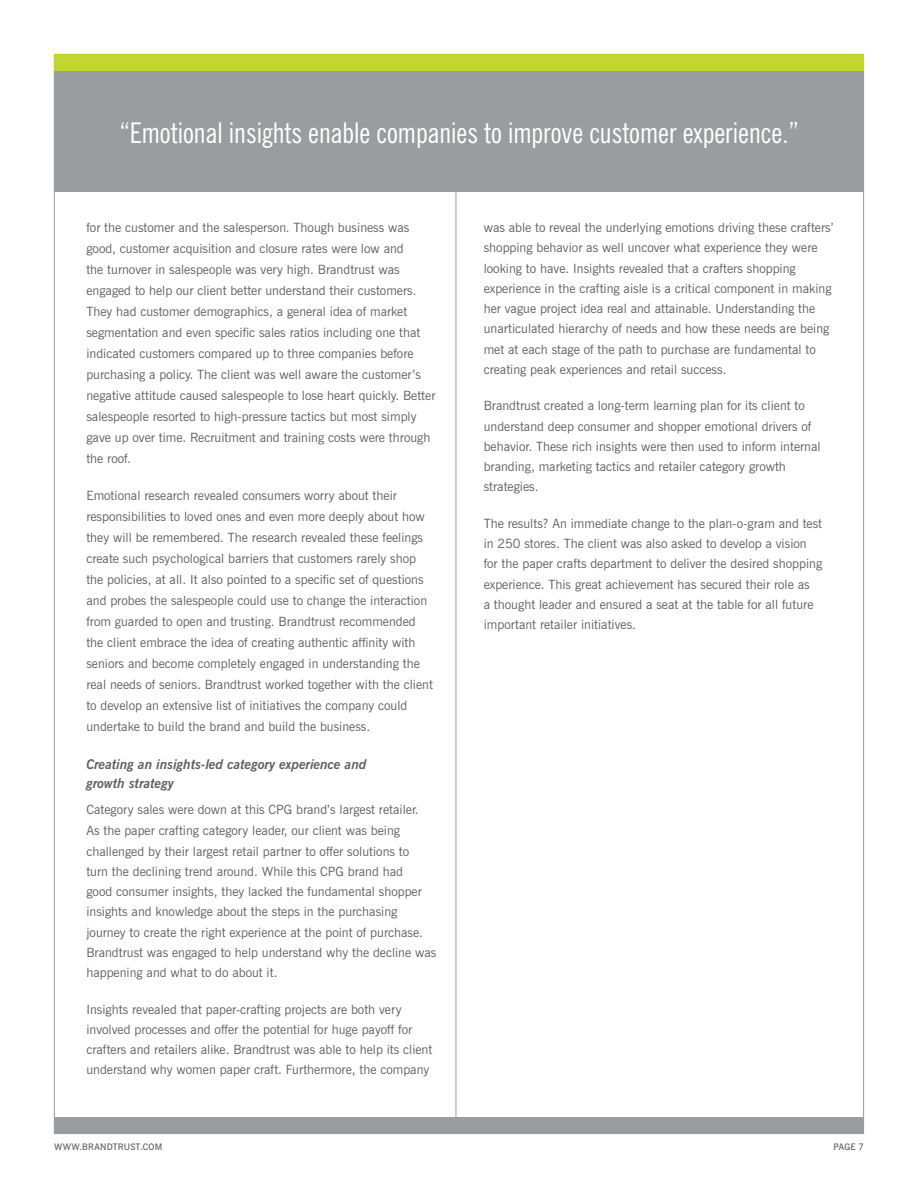
<style>
.page{position:relative;width:918px;height:1188px;background:#fff}
.page>*{position:absolute;margin:0;border:0;box-sizing:border-box;transform-origin:0 0}
.t1{font:condensed 28.5px "News Gothic BT";color:#fff}
.t2{font:italic 700 13.5px/19.5px "News Gothic BT";color:#5f5f62}
.t3{font:12.75px/21px "News Gothic BT";color:#5f5f62}
.t4{font:600 9px "News Gothic BT";letter-spacing:.015em;color:#5f5f62}
</style>
<div class="page">
<hr style="left:456px;top:165px;width:1px;height:957px;background:#9b9ca0">
<div style="left:54px;top:1117px;width:810px;height:17px;background:#9b9ca0"></div>
<div style="left:54px;top:71px;width:810px;height:121px;background:#9b9ca0"></div>
<div style="left:54px;top:54px;width:810px;height:17px;background:#c1d72f"></div>
<h1 class="t1" style="left:120px;top:115px;width:681px">“Emotional insights enable companies to improve customer experience.”</h1>
<p class="t3" style="left:86px;top:217px;width:351px">for the customer and the salesperson. Though business was good, customer acquisition and closure rates were low and<br>the turnover in salespeople was very high. Brandtrust was engaged to help our client better understand their customers.<br>They had customer demographics, a general idea of market segmentation and even specific sales ratios including one that indicated customers compared up to three companies before purchasing a policy. The client was well aware the customer’s negative attitude caused salespeople to lose heart quickly. Better salespeople resorted to high-pressure tactics but most simply gave up over time. Recruitment and training costs were through the roof.</p>
<p class="t3" style="left:86px;top:485px;width:348px">Emotional research revealed consumers worry about their responsibilities to loved ones and even more deeply about how they will be remembered. The research revealed these feelings create such psychological barriers that customers rarely shop the policies, at all. It also pointed to a specific set of questions and probes the salespeople could use to change the interaction from guarded to open and trusting. Brandtrust recommended the client embrace the idea of creating authentic affinity with seniors and become completely engaged in understanding the real needs of seniors. Brandtrust worked together with the client to develop an extensive list of initiatives the company could undertake to build the brand and build the business.</p>
<p class="t2" style="left:86px;top:754px;width:282px">Creating an insights-led category experience and growth strategy</p>
<p class="t3" style="left:86px;top:800px;width:352px;line-height:20.4px">Category sales were down at this CPG brand’s largest retailer.<br>As the paper crafting category leader, our client was being challenged by their largest retail partner to offer solutions to<br>turn the declining trend around. While this CPG brand had<br>good consumer insights, they lacked the fundamental shopper insights and knowledge about the steps in the purchasing journey to create the right experience at the point of purchase.<br>Brandtrust was engaged to help understand why the decline was happening and what to do about it.</p>
<p class="t3" style="left:86px;top:999px;width:347px;line-height:20.2px">Insights revealed that paper-crafting projects are both very involved processes and offer the potential for huge payoff for crafters and retailers alike. Brandtrust was able to help its client understand why women paper craft. Furthermore, the company</p>
<p class="t3" style="left:484px;top:217px;width:352px;line-height:20.2px">was able to reveal the underlying emotions driving these crafters’ shopping behavior as well uncover what experience they were looking to have. Insights revealed that a crafters shopping experience in the crafting aisle is a critical component in making her vague project idea real and attainable. Understanding the unarticulated hierarchy of needs and how these needs are being met at each stage of the path to purchase are fundamental to creating peak experiences and retail success.</p>
<p class="t3" style="left:484px;top:396px;width:339px;line-height:20.2px">Brandtrust created a long-term learning plan for its client to understand deep consumer and shopper emotional drivers of behavior. These rich insights were then used to inform internal branding, marketing tactics and retailer category growth strategies.</p>
<p class="t3" style="left:484px;top:513px;width:340px;line-height:20.2px">The results? An immediate change to the plan-o-gram and test in 250 stores. The client was also asked to develop a vision for the paper crafts department to deliver the desired shopping experience. This great achievement has secured their role as<br>a thought leader and ensured a seat at the table for all future important retailer initiatives.</p>
<p class="t4" style="left:54px;top:1141px;width:110px">WWW.BRANDTRUST.COM</p>
<p class="t4" style="left:834px;top:1142px;width:32px">PAGE 7</p>
</div>
